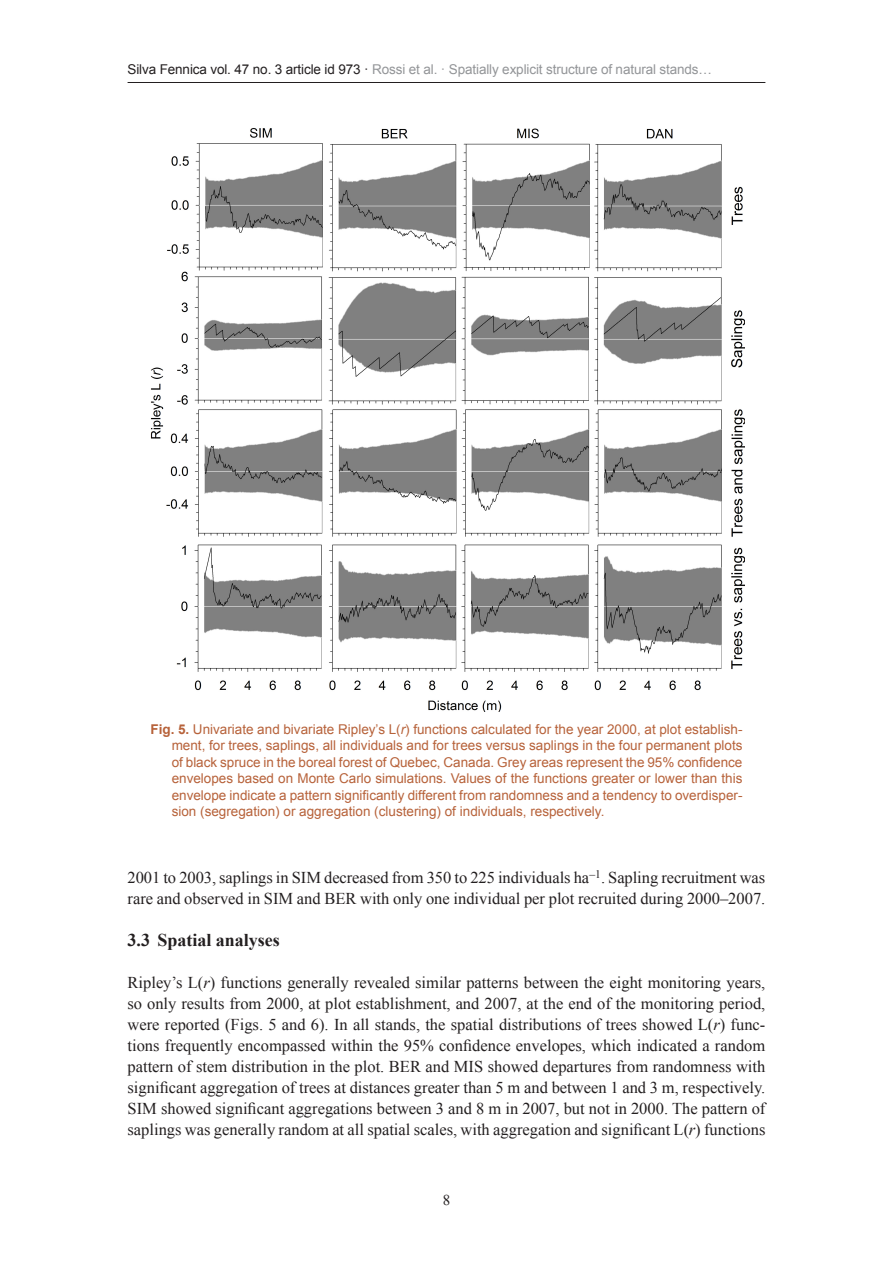
<style>
.page{position:relative;width:893px;height:1263px;background:#fff}
.page>*{position:absolute;margin:0;border:0;box-sizing:border-box;transform-origin:0 0}
.heading-2{font:700 18px "Times New Roman";color:#231f20}
.body-text-1st{font:16.5px/21px "Times New Roman";color:#231f20}
.t1{font:15px "Times New Roman";color:#231f20}
.fig-caption{font:13.5px/16.5px "Arial";color:#b7623a;text-align:justify}
.t2{font:13.5px "Arial";letter-spacing:-.01em;color:#939598}
.s1{color:#231f20}
.s2{font-weight:700}
.s3{font-style:italic}
</style>
<div class="page">
<hr style="left:128px;top:82px;width:637px;height:1px;background:#231f20">
<img style="left:150px;top:128px;width:594px;height:583px">
<p class="t2" style="left:128px;top:60px;width:586px"><span class="s1">Silva Fennica vol. 47 no. 3 article id 973 ·</span> Rossi et al. · Spatially explicit structure of natural stands…</p>
<p class="fig-caption" style="left:172px;top:721px;width:572px;text-indent:-21px"><span class="s2">Fig. 5.</span> Univariate and bivariate Ripley’s L(<span class="s3">r</span>) functions calculated for the year 2000, at plot establish&shy;ment, for trees, saplings, all individuals and for trees versus saplings in the four permanent plots of black spruce in the boreal forest of Quebec, Canada. Grey areas represent the 95% confidence envelopes based on Monte Carlo simulations. Values of the functions greater or lower than this envelope indicate a pattern significantly different from randomness and a tendency to overdisper&shy;sion (segregation) or aggregation (clustering) of individuals, respectively.</p>
<p class="body-text-1st" style="left:128px;top:866px;width:639px">2001 to 2003, saplings in SIM decreased from 350 to 225 individuals ha<sup>–1</sup>. Sapling recruitment was rare and observed in SIM and BER with only one individual per plot recruited during 2000–2007.</p>
<p class="heading-2" style="left:128px;top:927px;width:154px">3.3 Spatial analyses</p>
<p class="body-text-1st" style="left:128px;top:971px;width:639px;text-align:justify">Ripley’s L(<span class="s3">r</span>) functions generally revealed similar patterns between the eight monitoring years, so only results from 2000, at plot establishment, and 2007, at the end of the monitoring period, were reported (Figs. 5 and 6). In all stands, the spatial distributions of trees showed L(<span class="s3">r</span>) func&shy;tions frequently encompassed within the 95% confidence envelopes, which indicated a random pattern of stem distribution in the plot. BER and MIS showed departures from randomness with significant aggregation of trees at distances greater than 5 m and between 1 and 3 m, respectively.<br>SIM showed significant aggregations between 3 and 8 m in 2007, but not in 2000. The pattern of saplings was generally random at all spatial scales, with aggregation and significant L(<span class="s3">r</span>) functions</p>
<p class="t1" style="left:443px;top:1190px;width:9px">8</p>
</div>
